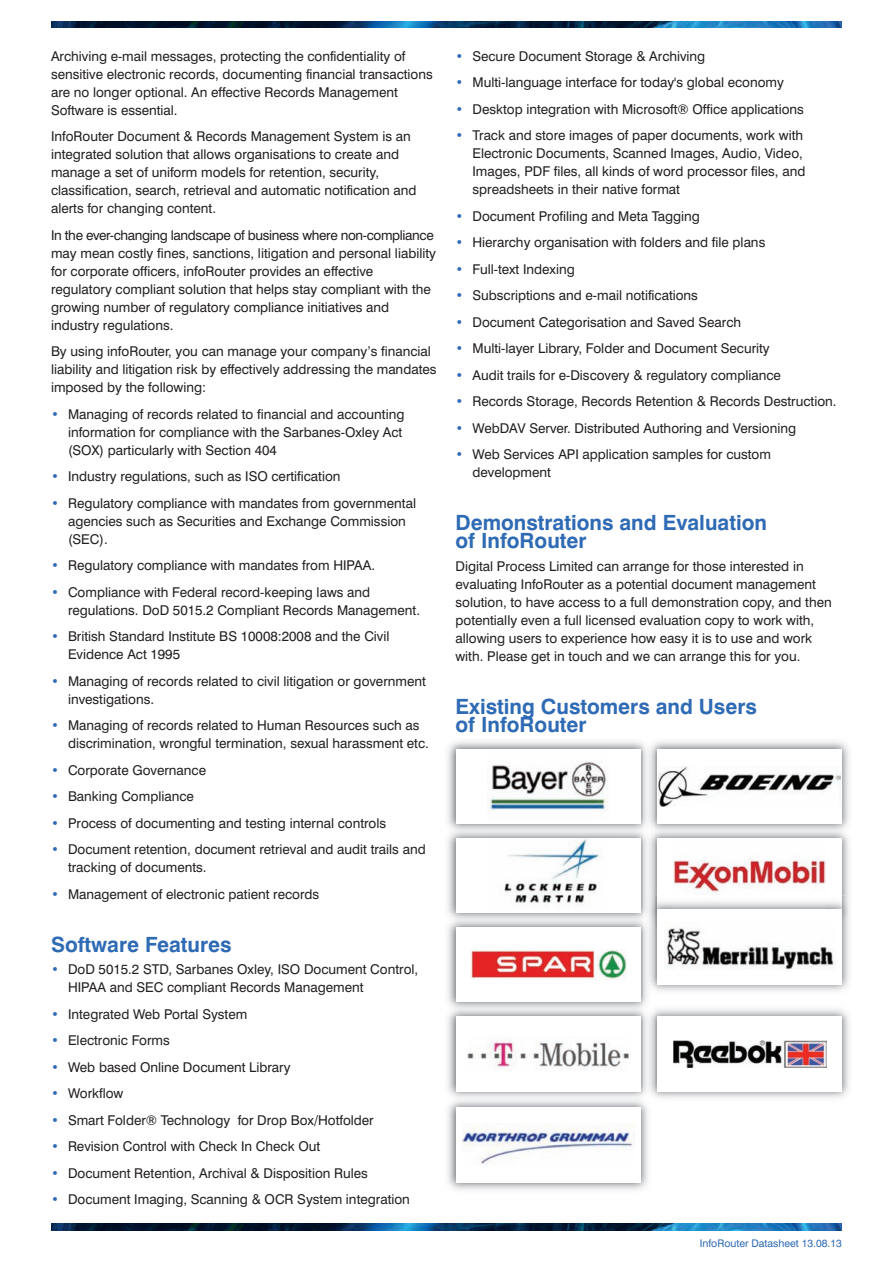
<style>
.page{position:relative;width:893px;height:1263px;background:#fff}
.page>*{position:absolute;margin:0;border:0;box-sizing:border-box;transform-origin:0 0}
.t1{font:700 21px/18px "Swiss 721 BT";color:#2f6bb4}
.t2{font:13.5px/18px "Swiss 721 BT";color:#231f20}
.t3{font:10.5px "Swiss 721 BT";color:#2f6bb4}
.s1{color:#2f6bb4}
</style>
<div class="page">
<img style="left:447px;top:741px;width:402px;height:84px">
<div style="left:657px;top:749px;width:185px;height:75px;background:#fff"></div>
<img style="left:659px;top:766px;width:181px;height:41px">
<div style="left:456px;top:749px;width:185px;height:75px;background:#fff"></div>
<img style="left:488px;top:761px;width:120px;height:50px">
<img style="left:654px;top:825px;width:195px;height:71px">
<div style="left:657px;top:838px;width:185px;height:75px;background:#fff"></div>
<img style="left:673px;top:860px;width:153px;height:35px">
<img style="left:447px;top:825px;width:197px;height:280px">
<img style="left:644px;top:838px;width:10px;height:76px">
<svg style="left:644px;top:825px;width:10px;height:13px"></svg>
<div style="left:456px;top:838px;width:185px;height:75px;background:#fff"></div>
<img style="left:504px;top:838px;width:96px;height:68px">
<img style="left:654px;top:896px;width:196px;height:95px">
<img style="left:657px;top:896px;width:185px;height:13px">
<div style="left:657px;top:909px;width:185px;height:75px;background:#fff"></div>
<img style="left:666px;top:928px;width:169px;height:42px">
<img style="left:644px;top:927px;width:10px;height:71px">
<svg style="left:644px;top:914px;width:10px;height:13px"></svg>
<div style="left:456px;top:927px;width:185px;height:75px;background:#fff"></div>
<img style="left:470px;top:950px;width:157px;height:29px">
<img style="left:654px;top:1009px;width:195px;height:89px">
<div style="left:657px;top:1016px;width:185px;height:75px;background:#fff"></div>
<img style="left:673px;top:1040px;width:153px;height:27px">
<img style="left:644px;top:1016px;width:10px;height:78px">
<svg style="left:644px;top:998px;width:10px;height:18px"></svg>
<div style="left:456px;top:1016px;width:185px;height:75px;background:#fff"></div>
<img style="left:467px;top:1039px;width:162px;height:31px">
<img style="left:447px;top:1105px;width:201px;height:85px">
<div style="left:456px;top:1107px;width:185px;height:75px;background:#fff"></div>
<img style="left:463px;top:1123px;width:171px;height:41px">
<img style="left:51px;top:21px;width:791px;height:7px">
<img style="left:51px;top:1224px;width:791px;height:6px">
<p class="t2" style="left:51px;top:48px;width:383px">Archiving e-mail messages, protecting the confidentiality of sensitive electronic records, documenting financial transactions are no longer optional. An effective Records Management Software is essential.</p>
<p class="t2" style="left:51px;top:129px;width:367px">InfoRouter Document &amp; Records Management System is an integrated solution that allows organisations to create and manage a set of uniform models for retention, security, classification, search, retrieval and automatic notification and alerts for changing content.</p>
<p class="t2" style="left:51px;top:227px;width:386px">In the ever-changing landscape of business where non-compliance may mean costly fines, sanctions, litigation and personal liability for corporate officers, infoRouter provides an effective regulatory compliant solution that helps stay compliant with the growing number of regulatory compliance initiatives and industry regulations.</p>
<p class="t2" style="left:51px;top:344px;width:387px">By using infoRouter, you can manage your company’s financial liability and litigation risk by effectively addressing the mandates imposed by the following:</p>
<p class="t2" style="left:68px;top:406px;width:338px;text-indent:-17px"><span class="s1">•</span> Managing of records related to financial and accounting information for compliance with the Sarbanes-Oxley Act (SOX) particularly with Section 404</p>
<p class="t2" style="left:51px;top:469px;width:291px"><span class="s1">•</span> Industry regulations, such as ISO certification</p>
<p class="t2" style="left:68px;top:495px;width:350px;text-indent:-17px"><span class="s1">•</span> Regulatory compliance with mandates from governmental agencies such as Securities and Exchange Commission (SEC).</p>
<p class="t2" style="left:51px;top:558px;width:326px"><span class="s1">•</span> Regulatory compliance with mandates from HIPAA.</p>
<p class="t2" style="left:68px;top:584px;width:354px;text-indent:-17px"><span class="s1">•</span> Compliance with Federal record-keeping laws and regulations. DoD 5015.2 Compliant Records Management.</p>
<p class="t2" style="left:68px;top:629px;width:323px;text-indent:-17px"><span class="s1">•</span> British Standard Institute BS 10008:2008 and the Civil<br>Evidence Act 1995</p>
<p class="t2" style="left:68px;top:673px;width:359px;text-indent:-17px"><span class="s1">•</span> Managing of records related to civil litigation or government investigations.</p>
<p class="t2" style="left:68px;top:718px;width:362px;text-indent:-17px"><span class="s1">•</span> Managing of records related to Human Resources such as discrimination, wrongful termination, sexual harassment etc.</p>
<p class="t2" style="left:51px;top:762px;width:157px"><span class="s1">•</span> Corporate Governance</p>
<p class="t2" style="left:51px;top:789px;width:144px"><span class="s1">•</span> Banking Compliance</p>
<p class="t2" style="left:51px;top:815px;width:337px"><span class="s1">•</span> Process of documenting and testing internal controls</p>
<p class="t2" style="left:68px;top:842px;width:359px;text-indent:-17px"><span class="s1">•</span> Document retention, document retrieval and audit trails and tracking of documents.</p>
<p class="t2" style="left:51px;top:886px;width:270px"><span class="s1">•</span> Management of electronic patient records</p>
<h1 class="t1" style="left:51px;top:937px;width:182px">Software Features</h1>
<p class="t2" style="left:68px;top:962px;width:352px;text-indent:-17px"><span class="s1">•</span> DoD 5015.2 STD, Sarbanes Oxley, ISO Document Control,<br>HIPAA and SEC compliant Records Management</p>
<p class="t2" style="left:51px;top:1006px;width:198px"><span class="s1">•</span> Integrated Web Portal System</p>
<p class="t2" style="left:51px;top:1033px;width:120px"><span class="s1">•</span> Electronic Forms</p>
<p class="t2" style="left:51px;top:1059px;width:241px"><span class="s1">•</span> Web based Online Document Library</p>
<p class="t2" style="left:51px;top:1086px;width:74px"><span class="s1">•</span> Workflow</p>
<p class="t2" style="left:51px;top:1112px;width:324px"><span class="s1">•</span> Smart Folder® Technology for Drop Box/Hotfolder</p>
<p class="t2" style="left:51px;top:1139px;width:271px"><span class="s1">•</span> Revision Control with Check In Check Out</p>
<p class="t2" style="left:51px;top:1165px;width:318px"><span class="s1">•</span> Document Retention, Archival &amp; Disposition Rules</p>
<p class="t2" style="left:51px;top:1192px;width:360px"><span class="s1">•</span> Document Imaging, Scanning &amp; OCR System integration</p>
<p class="t2" style="left:455px;top:48px;width:251px"><span class="s1">•</span> Secure Document Storage &amp; Archiving</p>
<p class="t2" style="left:455px;top:75px;width:330px"><span class="s1">•</span> Multi-language interface for today's global economy</p>
<p class="t2" style="left:455px;top:101px;width:350px"><span class="s1">•</span> Desktop integration with Microsoft® Office applications</p>
<p class="t2" style="left:472px;top:128px;width:334px;text-indent:-17px"><span class="s1">•</span> Track and store images of paper documents, work with Electronic Documents, Scanned Images, Audio, Video, Images, PDF files, all kinds of word processor files, and spreadsheets in their native format</p>
<p class="t2" style="left:455px;top:208px;width:246px"><span class="s1">•</span> Document Profiling and Meta Tagging</p>
<p class="t2" style="left:455px;top:235px;width:311px"><span class="s1">•</span> Hierarchy organisation with folders and file plans</p>
<p class="t2" style="left:455px;top:261px;width:121px"><span class="s1">•</span> Full-text Indexing</p>
<p class="t2" style="left:455px;top:288px;width:244px"><span class="s1">•</span> Subscriptions and e-mail notifications</p>
<p class="t2" style="left:455px;top:314px;width:287px"><span class="s1">•</span> Document Categorisation and Saved Search</p>
<p class="t2" style="left:455px;top:341px;width:316px"><span class="s1">•</span> Multi-layer Library, Folder and Document Security</p>
<p class="t2" style="left:455px;top:367px;width:327px"><span class="s1">•</span> Audit trails for e-Discovery &amp; regulatory compliance</p>
<p class="t2" style="left:455px;top:394px;width:383px"><span class="s1">•</span> Records Storage, Records Retention &amp; Records Destruction.</p>
<p class="t2" style="left:455px;top:420px;width:342px"><span class="s1">•</span> WebDAV Server. Distributed Authoring and Versioning</p>
<p class="t2" style="left:472px;top:447px;width:300px;text-indent:-17px"><span class="s1">•</span> Web Services API application samples for custom development</p>
<h1 class="t1" style="left:455px;top:516px;width:313px">Demonstrations and Evaluation of InfoRouter</h1>
<p class="t2" style="left:455px;top:558px;width:378px">Digital Process Limited can arrange for those interested in evaluating InfoRouter as a potential document management solution, to have access to a full demonstration copy, and then potentially even a full licensed evaluation copy to work with, allowing users to experience how easy it is to use and work with. Please get in touch and we can arrange this for you.</p>
<h1 class="t1" style="left:455px;top:699px;width:303px">Existing Customers and Users of InfoRouter</h1>
<p class="t3" style="left:700px;top:1240px;width:144px">InfoRouter Datasheet 13.08.13</p>
</div>
